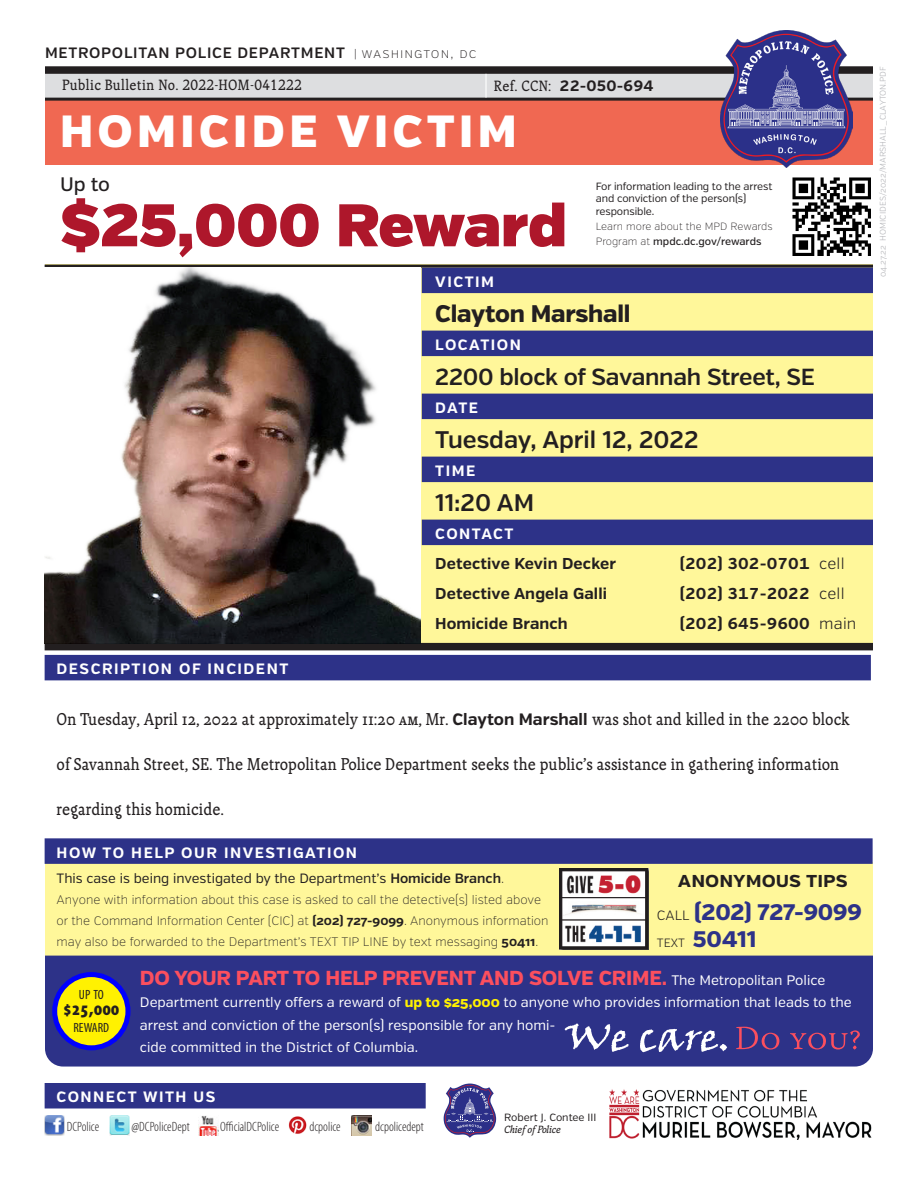
<style>
.page{position:relative;width:918px;height:1188px;background:#fff}
.page>*{position:absolute;margin:0;border:0;box-sizing:border-box;transform-origin:0 0}
.t1{font:60px "Verb Ultra";color:#ae172b}
.t2{font:900 45px "Verb";letter-spacing:.1em;color:#fff}
.caption_data{font:600 24px "Verb";letter-spacing:-.005em;color:#231f20}
.caption_data-2{font:800 24px "Verb";letter-spacing:-.01em;color:#231f20}
.caption_data-3{font:600 23.25px "Verb";letter-spacing:-.01em;color:#231f20}
.t3{font:800 22.5px/27px "Verb";letter-spacing:-.01em;color:#2d3288}
.t4{font:700 21px "Verb";color:#231f20}
.t5{font:800 20.25px "Verb";letter-spacing:-.01em;color:#fc4f5e}
.t6{font:500 19.5px "Verb";color:#231f20}
.t7{font:900 condensed 19.2px "Myriad Pro";color:#231f20}
.body_text{font:17.25px "Telltale";color:#231f20}
.det_contact_-_1st_li{font:700 15.75px "Verb";letter-spacing:.01em;color:#231f20}
.caption_subtitle{font:700 15px "Verb";letter-spacing:.1em;color:#fff}
.t8{font:600 15px "Verb";letter-spacing:.05em;color:#231f20}
.bulletin_no{font:15px "Telltale";letter-spacing:.02em;color:#231f20}
.t9{font:700 15px "Verb";color:#231f20}
.t10{font:13.8px/22.5px "Verb";color:#fff}
.t11{font:13.5px "Verb";color:#231f20}
.t12{font:300 condensed 13.5px "Myriad Pro";color:#231f20}
.t13{font:condensed 13.35px "Myriad Pro";color:#231f20}
.t14{font:200 12.3px/21px "Verb";color:#231f20}
.t15{font:10.5px/12.6px "Verb";letter-spacing:-.01em;color:#231f20}
.t16{font:200 10.5px/15px "Verb";color:#231f20}
.t17{font:italic 10.5px "Telltale";color:#231f20}
.body{font:300 8.25px "Verb";color:#b2b3b7}
.s1{font-weight:200;font-size:13.5px}
.s2{font-weight:500}
.s3{font-weight:300}
.s4{font-family:"Verb";font-weight:700;font-size:16.5px}
.s5{font-weight:600}
.s6{font-weight:200}
.s7{font-weight:700}
.s8{font-weight:400;font-size:13.8px;color:#fff}
.s9{font-weight:800;color:#fff101}
.s10{font-weight:300;font-size:13.5px;color:#231f20}
.s11{font-weight:300;font-size:12px;color:#231f20}
</style>
<div class="page">
<img style="left:780px;top:177px;width:93px;height:88px">
<div style="left:45px;top:265px;width:828px;height:382px;background:#fff79a"></div>
<hr style="left:45px;top:265px;width:828px;height:3px;background:#231f20">
<div style="left:45px;top:643px;width:828px;height:7px;background:#231f20"></div>
<div style="left:45px;top:98px;width:828px;height:66px;background:#f06852"></div>
<div style="left:45px;top:74px;width:828px;height:25px;background:#dddee0"></div>
<hr style="left:45px;top:98px;width:828px;height:3px;background:#231f20">
<div style="left:45px;top:66px;width:828px;height:8px;background:#231f20"></div>
<img style="left:720px;top:31px;width:133px;height:137px">
<hr style="left:485px;top:74px;width:2px;height:24px;background:#fff">
<div style="left:45px;top:862px;width:828px;height:94px;background:#fff79a"></div>
<div style="left:45px;top:838px;width:828px;height:26px;background:#2d3288"></div>
<div style="left:45px;top:956px;width:828px;height:111px;background:#2d3288"></div>
<svg style="left:736px;top:1027px;width:124px;height:23px;background:#54377f"></svg>
<svg style="left:565px;top:1023px;width:162px;height:29px"></svg>
<div style="left:55px;top:975px;width:73px;height:73px;background:#fff101;border-radius:50%"></div>
<div style="left:52px;top:972px;width:78px;height:78px;border:5px solid #00f;border-radius:50%"></div>
<img style="left:45px;top:1115px;width:20px;height:20px">
<img style="left:110px;top:1115px;width:19px;height:20px">
<img style="left:198px;top:1116px;width:20px;height:19px">
<img style="left:288px;top:1116px;width:19px;height:18px">
<img style="left:351px;top:1115px;width:20px;height:20px">
<div style="left:45px;top:1083px;width:381px;height:25px;background:#2d3288"></div>
<img style="left:560px;top:869px;width:89px;height:80px">
<img style="left:609px;top:1089px;width:263px;height:50px">
<svg style="left:444px;top:1084px;width:52px;height:54px"></svg>
<div style="left:422px;top:268px;width:451px;height:25px;background:#2d3288"></div>
<div style="left:422px;top:331px;width:451px;height:25px;background:#2d3288"></div>
<div style="left:422px;top:394px;width:451px;height:25px;background:#2d3288"></div>
<div style="left:422px;top:457px;width:451px;height:25px;background:#2d3288"></div>
<div style="left:422px;top:520px;width:451px;height:25px;background:#2d3288"></div>
<div style="left:45px;top:655px;width:826px;height:25px;background:#2d3288"></div>
<img style="left:45px;top:268px;width:375px;height:376px">
<p class="t8" style="left:45px;top:44px;width:433px">METROPOLITAN POLICE DEPARTMENT <span class="s1">| washington, dc</span></p>
<p class="bulletin_no" style="left:62px;top:77px;width:241px">Public Bulletin No. 2022-HOM-041222</p>
<p class="bulletin_no" style="left:494px;top:77px;width:59px">Ref. CCN:</p>
<p class="t9" style="left:560px;top:77px;width:96px">22-050-694</p>
<h2 class="t2" style="left:60px;top:104px;width:458px">HOMICIDE VICTIM</h2>
<p class="t6" style="left:60px;top:172px;width:52px">Up to</p>
<h1 class="t1" style="left:60px;top:188px;width:508px">$25,000 Reward</h1>
<p class="t15" style="left:596px;top:180px;width:178px">For information leading to the arrest and conviction of the person(s) responsible.</p>
<p class="t16" style="left:596px;top:219px;width:178px">Learn more about the MPD Rewards<br>Program at <span class="s2">mpdc.dc.gov/rewards</span></p>
<p class="caption_subtitle" style="left:435px;top:273px;width:60px">VICTIM</p>
<p class="caption_data-2" style="left:435px;top:299px;width:197px">Clayton Marshall</p>
<p class="caption_subtitle" style="left:435px;top:336px;width:87px">LOCATION</p>
<p class="caption_data-3" style="left:435px;top:362px;width:381px">2200 block of Savannah Street, SE</p>
<p class="caption_subtitle" style="left:435px;top:399px;width:44px">DATE</p>
<p class="caption_data" style="left:435px;top:425px;width:265px">Tuesday, April 12, 2022</p>
<p class="caption_subtitle" style="left:435px;top:462px;width:42px">TIME</p>
<p class="caption_data" style="left:435px;top:488px;width:100px">11:20 AM</p>
<p class="caption_subtitle" style="left:435px;top:525px;width:80px">CONTACT</p>
<p class="det_contact_-_1st_li" style="left:435px;top:554px;width:182px">Detective Kevin Decker</p>
<p class="det_contact_-_1st_li" style="left:680px;top:554px;width:166px">(202) 302-0701 <span class="s3">cell</span></p>
<p class="det_contact_-_1st_li" style="left:435px;top:584px;width:173px">Detective Angela Galli</p>
<p class="det_contact_-_1st_li" style="left:680px;top:584px;width:166px">(202) 317-2022 <span class="s3">cell</span></p>
<p class="det_contact_-_1st_li" style="left:435px;top:614px;width:134px">Homicide Branch</p>
<p class="det_contact_-_1st_li" style="left:680px;top:614px;width:178px">(202) 645-9600 <span class="s3">main</span></p>
<p class="caption_subtitle" style="left:57px;top:660px;width:233px">DESCRIPTION OF INCIDENT</p>
<p class="body_text" style="left:57px;top:710px;width:795px">On Tuesday, April 12, 2022 at approximately 11:20 am, Mr. <span class="s4">Clayton Marshall</span> was shot and killed in the 2200 block</p>
<p class="body_text" style="left:57px;top:755px;width:784px">of Savannah Street, SE. The Metropolitan Police Department seeks the public’s assistance in gathering information</p>
<p class="body_text" style="left:57px;top:800px;width:169px">regarding this homicide.</p>
<p class="caption_subtitle" style="left:57px;top:844px;width:302px">HOW TO HELP OUR INVESTIGATION</p>
<p class="t11" style="left:57px;top:871px;width:449px">This case is being investigated by the Department’s <span class="s5">Homicide Branch</span><span class="s6">.</span></p>
<p class="t14" style="left:57px;top:890px;width:494px">Anyone with information about this case is asked to call the detective(s) listed above or the Command Information Center (CIC) at <span class="s7">(202) 727-9099</span>. Anonymous information may also be forwarded to the Department’s TEXT TIP LINE by text messaging <span class="s7">50411</span>.</p>
<p class="t5" style="left:140px;top:965px;width:687px">DO YOUR PART TO HELP PREVENT AND SOLVE CRIME<span class="s7">.</span> <span class="s8">The Metropolitan Police</span></p>
<p class="t10" style="left:140px;top:991px;width:713px">Department currently offers a reward of <span class="s9">up to $25,000</span> to anyone who provides information that leads to the arrest and conviction of the person(s) responsible for any homi-<br>cide committed in the District of Columbia.</p>
<p class="t4" style="left:678px;top:867px;width:171px">anonymous tips</p>
<h3 class="t3" style="left:657px;top:899px;width:206px"><span class="s10">CALL</span> (202) 727-9099<br><span class="s11">TEXT</span> 50411</h3>
<p class="t13" style="left:79px;top:986px;width:26px">UP TO</p>
<p class="t7" style="left:63px;top:997px;width:58px">$25,000</p>
<p class="t13" style="left:73px;top:1020px;width:37px">REWARD</p>
<p class="caption_subtitle" style="left:57px;top:1088px;width:160px">CONNECT WITH US</p>
<p class="t12" style="left:67px;top:1118px;width:34px">DCPolice</p>
<p class="t12" style="left:132px;top:1118px;width:60px">@DCPoliceDept</p>
<p class="t12" style="left:220px;top:1118px;width:60px">OfficialDCPolice</p>
<p class="t12" style="left:309px;top:1118px;width:33px">dcpolice</p>
<p class="t12" style="left:375px;top:1118px;width:50px">dcpolicedept</p>
<p class="t15" style="left:504px;top:1111px;width:94px">Robert J. Contee III</p>
<p class="t17" style="left:504px;top:1124px;width:58px">Chief of Police</p>
<p class="body" style="left:878px;top:277px;width:213px;rotate:-90deg">04.27.22 HOMICIDES/2022/MARSHALL_CLAYTON.PDF</p>
</div>
